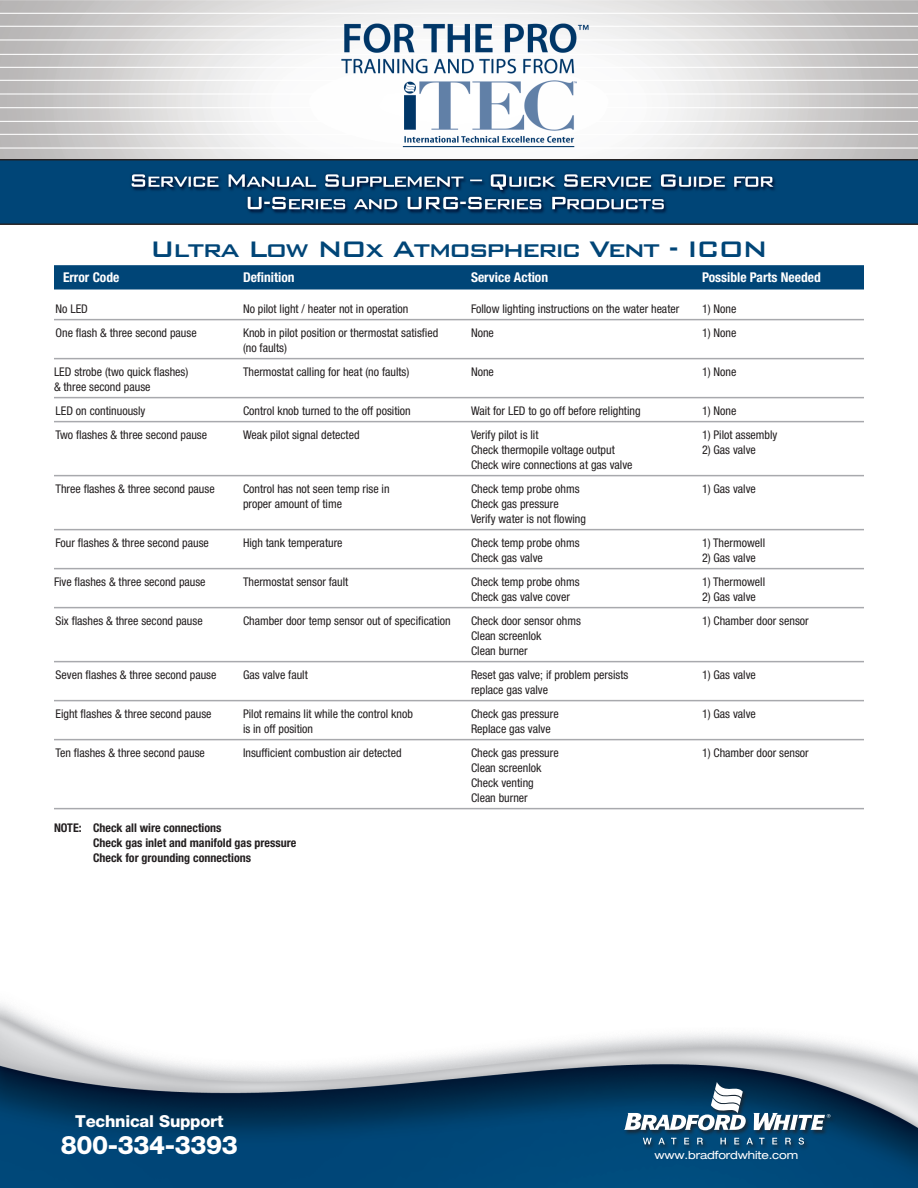
<style>
.page{position:relative;width:918px;height:1188px;background:#fff}
.page>*{position:absolute;margin:0;border:0;box-sizing:border-box;transform-origin:0 0}
.Headline{font:500 30px "Bank Gothic BT";letter-spacing:-.075em;color:#004577}
.t1{font:800 25.5px "Helvetica Neue";letter-spacing:-.015em;color:#fff}
.t2{font:800 16.5px "Helvetica Neue";letter-spacing:-.015em;color:#fff}
.t3{font:700 condensed 13.5px "Helvetica Neue";color:#fff}
.Tabs{font:condensed 12px/15px "Helvetica Neue";color:#231f20}
.Notes{font:700 condensed 12px "Helvetica Neue";color:#231f20}
.t4{font:expanded 11.25px "Helvetica Neue";letter-spacing:-.015em;color:#fff}
</style>
<div class="page">
<img style="left:0;top:0;width:918px;height:1188px">
<div style="left:54px;top:265px;width:810px;height:25px;background:#004577;border:2px solid #004577"></div>
<div style="left:623px;top:1081px;width:213px;height:69px;background:#231f20;opacity:.75"></div>
<svg style="left:624px;top:1082px;width:122px;height:48px"></svg>
<svg style="left:753px;top:1113px;width:78px;height:17px"></svg>
<svg style="left:643px;top:1138px;width:9px;height:6px"></svg>
<svg style="left:658px;top:1138px;width:7px;height:6px"></svg>
<svg style="left:671px;top:1138px;width:5px;height:6px"></svg>
<svg style="left:684px;top:1138px;width:5px;height:6px"></svg>
<svg style="left:697px;top:1138px;width:6px;height:6px"></svg>
<svg style="left:720px;top:1138px;width:6px;height:6px"></svg>
<svg style="left:734px;top:1138px;width:5px;height:6px"></svg>
<svg style="left:747px;top:1138px;width:6px;height:6px"></svg>
<svg style="left:759px;top:1138px;width:6px;height:6px"></svg>
<svg style="left:772px;top:1138px;width:5px;height:6px"></svg>
<svg style="left:785px;top:1138px;width:6px;height:6px"></svg>
<svg style="left:799px;top:1138px;width:5px;height:7px"></svg>
<div style="left:653px;top:1149px;width:147px;height:12px;background:#004577"></div>
<hr style="left:54px;top:319px;width:810px;height:1px;background:#a8a9ad">
<hr style="left:54px;top:358px;width:810px;height:1px;background:#a8a9ad">
<hr style="left:54px;top:397px;width:810px;height:1px;background:#a8a9ad">
<hr style="left:54px;top:421px;width:810px;height:1px;background:#a8a9ad">
<hr style="left:54px;top:475px;width:810px;height:1px;background:#a8a9ad">
<hr style="left:54px;top:529px;width:810px;height:1px;background:#a8a9ad">
<hr style="left:54px;top:568px;width:810px;height:1px;background:#a8a9ad">
<hr style="left:54px;top:607px;width:810px;height:1px;background:#a8a9ad">
<hr style="left:54px;top:661px;width:810px;height:1px;background:#a8a9ad">
<hr style="left:54px;top:700px;width:810px;height:1px;background:#a8a9ad">
<hr style="left:54px;top:739px;width:810px;height:1px;background:#a8a9ad">
<hr style="left:54px;top:808px;width:810px;height:1px;background:#a8a9ad">
<p class="Headline" style="left:150px;top:233px;width:620px">Ultra Low NOx Atmospheric Vent - ICON</p>
<p class="t3" style="left:63px;top:269px;width:58px">Error Code</p>
<p class="t3" style="left:243px;top:269px;width:53px">Definition</p>
<p class="t3" style="left:471px;top:269px;width:79px">Service Action</p>
<p class="t3" style="left:702px;top:269px;width:120px">Possible Parts Needed</p>
<p class="Tabs" style="left:56px;top:301px;width:34px">No LED</p>
<p class="Tabs" style="left:243px;top:301px;width:167px">No pilot light / heater not in operation</p>
<p class="Tabs" style="left:471px;top:301px;width:210px">Follow lighting instructions on the water heater</p>
<p class="Tabs" style="left:702px;top:301px;width:36px">1) None</p>
<p class="Tabs" style="left:56px;top:325px;width:143px">One flash &amp; three second pause</p>
<p class="Tabs" style="left:243px;top:325px;width:197px">Knob in pilot position or thermostat satisfied</p>
<p class="Tabs" style="left:471px;top:325px;width:24px">None</p>
<p class="Tabs" style="left:702px;top:325px;width:36px">1) None</p>
<p class="Tabs" style="left:243px;top:340px;width:45px">(no faults)</p>
<p class="Tabs" style="left:54px;top:364px;width:136px">LED strobe (two quick flashes)</p>
<p class="Tabs" style="left:243px;top:364px;width:168px">Thermostat calling for heat (no faults)</p>
<p class="Tabs" style="left:471px;top:364px;width:24px">None</p>
<p class="Tabs" style="left:702px;top:364px;width:36px">1) None</p>
<p class="Tabs" style="left:54px;top:379px;width:98px">&amp; three second pause</p>
<p class="Tabs" style="left:56px;top:403px;width:91px">LED on continuously</p>
<p class="Tabs" style="left:243px;top:403px;width:169px">Control knob turned to the off position</p>
<p class="Tabs" style="left:471px;top:403px;width:171px">Wait for LED to go off before relighting</p>
<p class="Tabs" style="left:702px;top:403px;width:36px">1) None</p>
<p class="Tabs" style="left:56px;top:427px;width:153px">Two flashes &amp; three second pause</p>
<p class="Tabs" style="left:243px;top:427px;width:118px">Weak pilot signal detected</p>
<p class="Tabs" style="left:471px;top:427px;width:69px">Verify pilot is lit</p>
<p class="Tabs" style="left:702px;top:427px;width:77px">1) Pilot assembly</p>
<p class="Tabs" style="left:471px;top:442px;width:145px">Check thermopile voltage output</p>
<p class="Tabs" style="left:702px;top:442px;width:55px">2) Gas valve</p>
<p class="Tabs" style="left:471px;top:457px;width:163px">Check wire connections at gas valve</p>
<p class="Tabs" style="left:56px;top:481px;width:161px">Three flashes &amp; three second pause</p>
<p class="Tabs" style="left:243px;top:481px;width:148px">Control has not seen temp rise in</p>
<p class="Tabs" style="left:471px;top:481px;width:110px">Check temp probe ohms</p>
<p class="Tabs" style="left:702px;top:481px;width:55px">1) Gas valve</p>
<p class="Tabs" style="left:243px;top:496px;width:101px">proper amount of time</p>
<p class="Tabs" style="left:471px;top:496px;width:117px">Check gas pressure<br>Verify water is not flowing</p>
<p class="Tabs" style="left:56px;top:535px;width:155px">Four flashes &amp; three second pause</p>
<p class="Tabs" style="left:243px;top:535px;width:101px">High tank temperature</p>
<p class="Tabs" style="left:471px;top:535px;width:110px">Check temp probe ohms</p>
<p class="Tabs" style="left:702px;top:535px;width:65px">1) Thermowell</p>
<p class="Tabs" style="left:471px;top:550px;width:73px">Check gas valve</p>
<p class="Tabs" style="left:702px;top:550px;width:55px">2) Gas valve</p>
<p class="Tabs" style="left:54px;top:574px;width:153px">Five flashes &amp; three second pause</p>
<p class="Tabs" style="left:243px;top:574px;width:107px">Thermostat sensor fault</p>
<p class="Tabs" style="left:471px;top:574px;width:110px">Check temp probe ohms</p>
<p class="Tabs" style="left:702px;top:574px;width:65px">1) Thermowell</p>
<p class="Tabs" style="left:471px;top:589px;width:100px">Check gas valve cover</p>
<p class="Tabs" style="left:702px;top:589px;width:55px">2) Gas valve</p>
<p class="Tabs" style="left:56px;top:613px;width:149px">Six flashes &amp; three second pause</p>
<p class="Tabs" style="left:243px;top:613px;width:209px">Chamber door temp sensor out of specification</p>
<p class="Tabs" style="left:471px;top:613px;width:111px">Check door sensor ohms</p>
<p class="Tabs" style="left:702px;top:613px;width:108px">1) Chamber door sensor</p>
<p class="Tabs" style="left:471px;top:628px;width:72px">Clean screenlok<br>Clean burner</p>
<p class="Tabs" style="left:56px;top:667px;width:162px">Seven flashes &amp; three second pause</p>
<p class="Tabs" style="left:243px;top:667px;width:66px">Gas valve fault</p>
<p class="Tabs" style="left:471px;top:667px;width:159px">Reset gas valve; if problem persists</p>
<p class="Tabs" style="left:702px;top:667px;width:55px">1) Gas valve</p>
<p class="Tabs" style="left:471px;top:682px;width:79px">replace gas valve</p>
<p class="Tabs" style="left:56px;top:706px;width:158px">Eight flashes &amp; three second pause</p>
<p class="Tabs" style="left:243px;top:706px;width:171px">Pilot remains lit while the control knob</p>
<p class="Tabs" style="left:471px;top:706px;width:89px">Check gas pressure</p>
<p class="Tabs" style="left:702px;top:706px;width:55px">1) Gas valve</p>
<p class="Tabs" style="left:243px;top:721px;width:72px">is in off position</p>
<p class="Tabs" style="left:471px;top:721px;width:81px">Replace gas valve</p>
<p class="Tabs" style="left:56px;top:745px;width:151px">Ten flashes &amp; three second pause</p>
<p class="Tabs" style="left:243px;top:745px;width:160px">Insufficient combustion air detected</p>
<p class="Tabs" style="left:471px;top:745px;width:89px">Check gas pressure</p>
<p class="Tabs" style="left:702px;top:745px;width:108px">1) Chamber door sensor</p>
<p class="Tabs" style="left:471px;top:760px;width:72px">Clean screenlok<br>Check venting<br>Clean burner</p>
<p class="Notes" style="left:54px;top:820px;width:169px">NOTE: Check all wire connections</p>
<p class="Notes" style="left:93px;top:835px;width:205px">Check gas inlet and manifold gas pressure</p>
<p class="Notes" style="left:93px;top:850px;width:160px">Check for grounding connections</p>
<p class="t2" style="left:75px;top:1111px;width:150px">Technical Support</p>
<p class="t1" style="left:61px;top:1130px;width:179px">800-334-3393</p>
<p class="t4" style="left:655px;top:1148px;width:145px">www.bradfordwhite.com</p>
</div>
